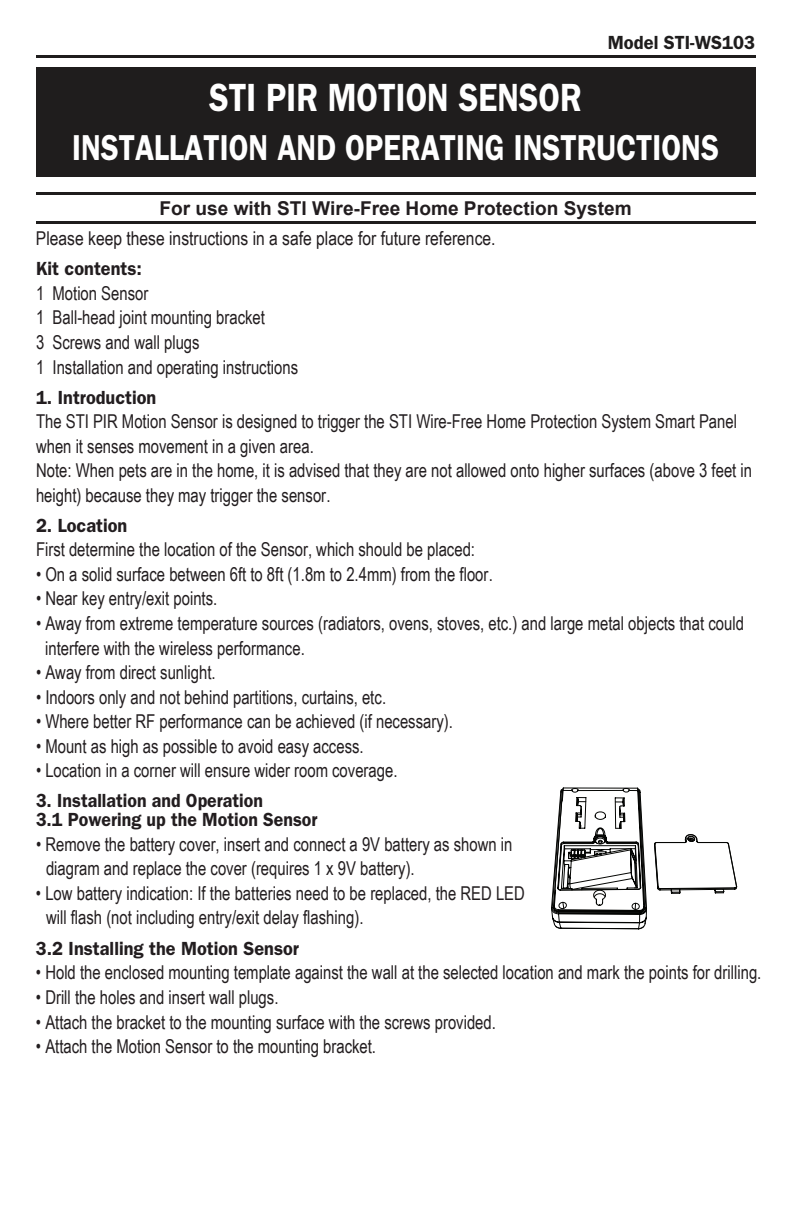
<style>
.page{position:relative;width:792px;height:1224px;background:#fff}
.page>*{position:absolute;margin:0;border:0;box-sizing:border-box;transform-origin:0 0}
.t1{font:600 39.6px "Franklin Gothic";color:#fff;scale:.83 1}
.t2{font:600 36.2px "Franklin Gothic";color:#fff;scale:.83 1}
.t3{font:19px/24.6px "Arial Narrow";color:#221d1f;scale:.95 1}
.t4{font:600 19px "Franklin Gothic";color:#221d1f;scale:.95 1}
.t5{font:19px "Arial Narrow";color:#221d1f}
.t6{font:600 19px/19px "Franklin Gothic";color:#221d1f;scale:.93 1}
.t7{font:700 19px "Arial";color:#221d1f}
.t8{font:600 19px "Franklin Gothic";color:#1f1d1d;scale:.96 1}
</style>
<div class="page">
<div style="left:36px;top:67px;width:719px;height:110px;background:#1f1d1d"></div>
<hr style="left:36px;top:55px;width:719px;height:3px;background:#1f1d1d">
<hr style="left:36px;top:192px;width:719px;height:3px;background:#1f1d1d">
<hr style="left:36px;top:221px;width:719px;height:3px;background:#1f1d1d">
<svg style="left:551px;top:787px;width:186px;height:143px"></svg>
<p class="t8" style="left:608px;top:32px;width:155px">Model STI-WS103</p>
<h1 class="t1" style="left:209px;top:74px;width:450px">STI PIR MOTION SENSOR</h1>
<h2 class="t2" style="left:72px;top:126px;width:781px">INSTALLATION AND OPERATING INSTRUCTIONS</h2>
<p class="t7" style="left:159px;top:198px;width:474px">For use with STI Wire-Free Home Protection System</p>
<p class="t5" style="left:36px;top:228px;width:461px">Please keep these instructions in a safe place for future reference.</p>
<p class="t4" style="left:36px;top:258px;width:113px">Kit contents:</p>
<p class="t3" style="left:36px;top:281px;width:277px">1 Motion Sensor<br>1 Ball-head joint mounting bracket<br>3 Screws and wall plugs<br>1 Installation and operating instructions</p>
<p class="t4" style="left:36px;top:386px;width:128px">1. Introduction</p>
<p class="t3" style="left:36px;top:409px;width:755px">The STI PIR Motion Sensor is designed to trigger the STI Wire-Free Home Protection System Smart Panel when it senses movement in a given area.<br>Note: When pets are in the home, it is advised that they are not allowed onto higher surfaces (above 3 feet in height) because they may trigger the sensor.</p>
<p class="t4" style="left:36px;top:514px;width:98px">2. Location</p>
<p class="t3" style="left:36px;top:537px;width:464px">First determine the location of the Sensor, which should be placed:</p>
<p class="t3" style="left:36px;top:562px;width:482px">• On a solid surface between 6ft to 8ft (1.8m to 2.4mm) from the floor.</p>
<p class="t3" style="left:36px;top:586px;width:192px">• Near key entry/exit points.</p>
<p class="t3" style="left:45px;top:611px;width:737px;text-indent:-9px">• Away from extreme temperature sources (radiators, ovens, stoves, etc.) and large metal objects that could interfere with the wireless performance.</p>
<p class="t3" style="left:36px;top:660px;width:191px">• Away from direct sunlight.</p>
<p class="t3" style="left:36px;top:685px;width:370px">• Indoors only and not behind partitions, curtains, etc.</p>
<p class="t3" style="left:36px;top:709px;width:441px">• Where better RF performance can be achieved (if necessary).</p>
<p class="t3" style="left:36px;top:734px;width:346px">• Mount as high as possible to avoid easy access.</p>
<p class="t3" style="left:36px;top:758px;width:382px">• Location in a corner will ensure wider room coverage.</p>
<p class="t6" style="left:36px;top:791px;width:304px">3. Installation and Operation<br>3.1 Powering up the Motion Sensor</p>
<p class="t3" style="left:46px;top:832px;width:493px;text-indent:-10px">• Remove the battery cover, insert and connect a 9V battery as shown in diagram and replace the cover (requires 1 x 9V battery).</p>
<p class="t3" style="left:46px;top:881px;width:506px;text-indent:-10px">• Low battery indication: If the batteries need to be replaced, the RED LED will flash (not including entry/exit delay flashing).</p>
<p class="t4" style="left:36px;top:937px;width:278px">3.2 Installing the Motion Sensor</p>
<p class="t3" style="left:36px;top:960px;width:765px">• Hold the enclosed mounting template against the wall at the selected location and mark the points for drilling.</p>
<p class="t3" style="left:36px;top:985px;width:257px">• Drill the holes and insert wall plugs.</p>
<p class="t3" style="left:36px;top:1009px;width:486px">• Attach the bracket to the mounting surface with the screws provided.</p>
<p class="t3" style="left:36px;top:1034px;width:360px">• Attach the Motion Sensor to the mounting bracket.</p>
</div>
